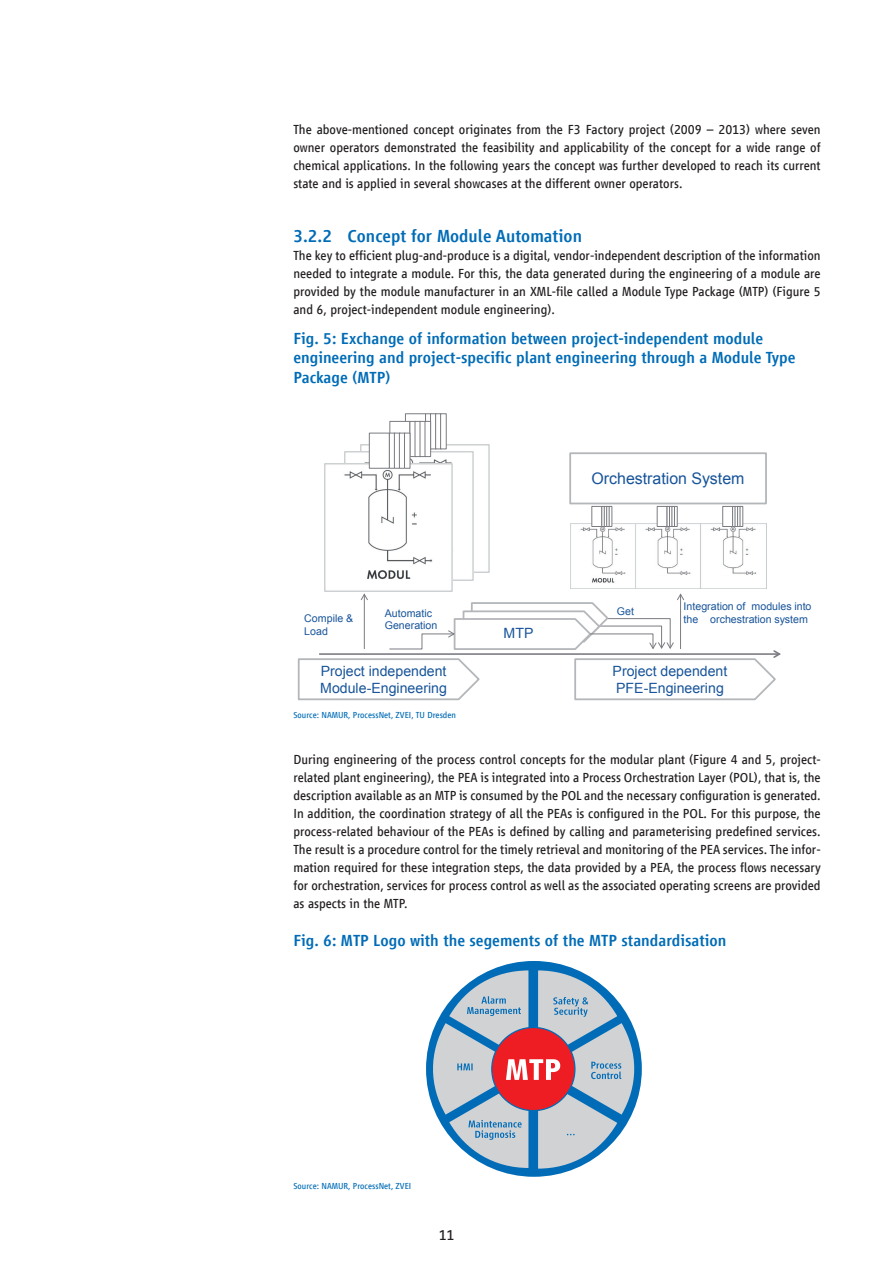
<style>
.page{position:relative;width:893px;height:1263px;background:#fff}
.page>*{position:absolute;margin:0;border:0;box-sizing:border-box;transform-origin:0 0}
.t1{font:500 18px "Vialog LT Com";color:#006cb7}
.t2{font:500 16.5px/19.5px "Vialog LT Com";color:#006cb7}
.t3{font:15.9px "Arial";color:#18549a}
.t4{font:15px "Vialog LT Com";color:#231f20}
.t5{font:14.1px/17px "Arial";color:#18549a}
.t6{font:13.5px/18px "Vialog LT Com";color:#231f20;text-align:justify}
.t7{font:10.65px/12.8px "Arial";color:#18549a}
.t8{font:9px "Vialog LT Com";color:#006cb7}
</style>
<div class="page">
<img style="left:360px;top:444px;width:129px;height:128px">
<svg style="left:405px;top:413px;width:20px;height:8px"></svg>
<svg style="left:425px;top:413px;width:5px;height:8px"></svg>
<div style="left:430px;top:413px;width:7px;height:36px;background:#fff;border:1px solid #7b7c82"></div>
<div style="left:435px;top:413px;width:7px;height:36px;background:#fff;border:1px solid #7b7c82"></div>
<div style="left:440px;top:413px;width:7px;height:36px;background:#fff;border:1px solid #7b7c82"></div>
<img style="left:345px;top:452px;width:128px;height:128px">
<div style="left:389px;top:421px;width:21px;height:36px;background:#fff;border:1px solid #7b7c82"></div>
<div style="left:409px;top:421px;width:7px;height:36px;background:#fff;border:1px solid #7b7c82"></div>
<svg style="left:415px;top:421px;width:5px;height:36px"></svg>
<svg style="left:420px;top:421px;width:5px;height:36px"></svg>
<svg style="left:425px;top:421px;width:6px;height:36px"></svg>
<div style="left:569px;top:452px;width:198px;height:52px;border:2px solid #b4b7ba"></div>
<img style="left:324px;top:463px;width:129px;height:129px">
<div style="left:369px;top:433px;width:20px;height:35px;background:#fff"></div>
<div style="left:369px;top:433px;width:21px;height:36px;border:1px solid #7b7c82"></div>
<div style="left:389px;top:433px;width:6px;height:35px;background:#fff"></div>
<div style="left:389px;top:433px;width:6px;height:36px;border:1px solid #7b7c82"></div>
<div style="left:394px;top:433px;width:6px;height:35px;background:#fff"></div>
<div style="left:394px;top:433px;width:6px;height:36px;border:1px solid #7b7c82"></div>
<div style="left:399px;top:433px;width:6px;height:35px;background:#fff"></div>
<div style="left:399px;top:433px;width:6px;height:36px;border:1px solid #7b7c82"></div>
<div style="left:404px;top:433px;width:6px;height:35px;background:#fff"></div>
<div style="left:404px;top:433px;width:6px;height:36px;border:1px solid #7b7c82"></div>
<img style="left:570px;top:524px;width:196px;height:65px">
<div style="left:592px;top:506px;width:10px;height:21px;background:#fff;border:1px solid #7b7c82"></div>
<hr style="left:602px;top:506px;width:3px;height:21px;background:#fff">
<div style="left:604px;top:506px;width:3px;height:21px;background:#fff;border:1px solid #7b7c82"></div>
<svg style="left:606px;top:506px;width:3px;height:21px"></svg>
<div style="left:609px;top:506px;width:3px;height:21px;background:#fff;border:1px solid #7b7c82"></div>
<div style="left:717px;top:576px;width:37px;height:9px;background:#fff"></div>
<div style="left:652px;top:576px;width:36px;height:9px;background:#fff"></div>
<div style="left:657px;top:506px;width:10px;height:20px;background:#fff"></div>
<div style="left:657px;top:506px;width:10px;height:21px;border:1px solid #7b7c82"></div>
<div style="left:667px;top:506px;width:3px;height:21px;background:#fff;border:1px solid #7b7c82"></div>
<div style="left:669px;top:506px;width:3px;height:21px;background:#fff;border:1px solid #7b7c82"></div>
<hr style="left:672px;top:506px;width:3px;height:21px;background:#fff">
<div style="left:674px;top:506px;width:3px;height:21px;background:#fff;border:1px solid #7b7c82"></div>
<div style="left:722px;top:506px;width:11px;height:21px;background:#fff;border:1px solid #7b7c82"></div>
<svg style="left:732px;top:506px;width:3px;height:21px"></svg>
<div style="left:735px;top:506px;width:3px;height:21px;border:1px solid #7b7c82"></div>
<svg style="left:737px;top:506px;width:3px;height:21px"></svg>
<div style="left:740px;top:506px;width:3px;height:21px;background:#fff;border:1px solid #7b7c82"></div>
<svg style="left:297px;top:593px;width:484px;height:108px"></svg>
<div style="left:426px;top:961px;width:216px;height:216px;background:#006cb7;border-radius:50%"></div>
<svg style="left:429px;top:970px;width:209px;height:198px"></svg>
<p class="t6" style="left:293px;top:121px;width:529px">The above-mentioned concept originates from the F3 Factory project (2009 – 2013) where seven owner operators demonstrated the feasibility and applicability of the concept for a wide range of chemical applications. In the following years the concept was further developed to reach its current state and is applied in several showcases at the different owner operators.</p>
<h1 class="t1" style="left:293px;top:226px;width:290px">3.2.2 Concept for Module Automation</h1>
<p class="t6" style="left:293px;top:247px;width:529px">The key to efficient plug-and-produce is a digital, vendor-independent description of the information needed to integrate a module. For this, the data generated during the engineering of a module are provided by the module manufacturer in an XML-file called a Module Type Package (MTP) (Figure 5 and 6, project-independent module engineering).</p>
<p class="t2" style="left:293px;top:329px;width:504px">Fig. 5: Exchange of information between project-independent module engineering and project-specific plant engineering through a Module Type<br>Package (MTP)</p>
<p class="t3" style="left:591px;top:468px;width:154px">Orchestration System</p>
<p class="t7" style="left:304px;top:612px;width:50px">Compile &amp;<br>Load</p>
<p class="t7" style="left:385px;top:607px;width:54px">Automatic<br>Generation</p>
<p class="t7" style="left:617px;top:604px;width:19px">Get</p>
<p class="t7" style="left:684px;top:600px;width:129px">Integration of modules into the orchestration system</p>
<p class="t5" style="left:513px;top:617px;width:31px">MTP</p>
<p class="t5" style="left:504px;top:624px;width:31px">MTP</p>
<p class="t5" style="left:320px;top:663px;width:128px">Project independent<br>Module-Engineering</p>
<p class="t8" style="left:293px;top:709px;width:164px">Source: NAMUR, ProcessNet, ZVEI, TU Dresden</p>
<p class="t5" style="left:613px;top:663px;width:116px">Project dependent<br>PFE-Engineering</p>
<p class="t6" style="left:293px;top:751px;width:529px">During engineering of the process control concepts for the modular plant (Figure 4 and 5, project&shy;related plant engineering), the PEA is integrated into a Process Orchestration Layer (POL), that is, the description available as an MTP is consumed by the POL and the necessary configuration is generated.<br>In addition, the coordination strategy of all the PEAs is configured in the POL. For this purpose, the process-related behaviour of the PEAs is defined by calling and parameterising predefined services.<br>The result is a procedure control for the timely retrieval and monitoring of the PEA services. The infor&shy;mation required for these integration steps, the data provided by a PEA, the process flows necessary for orchestration, services for process control as well as the associated operating screens are provided as aspects in the MTP.</p>
<p class="t2" style="left:293px;top:930px;width:435px">Fig. 6: MTP Logo with the segements of the MTP standardisation</p>
<p class="t8" style="left:293px;top:1181px;width:119px">Source: NAMUR, ProcessNet, ZVEI</p>
<p class="t4" style="left:439px;top:1226px;width:17px">11</p>
</div>
